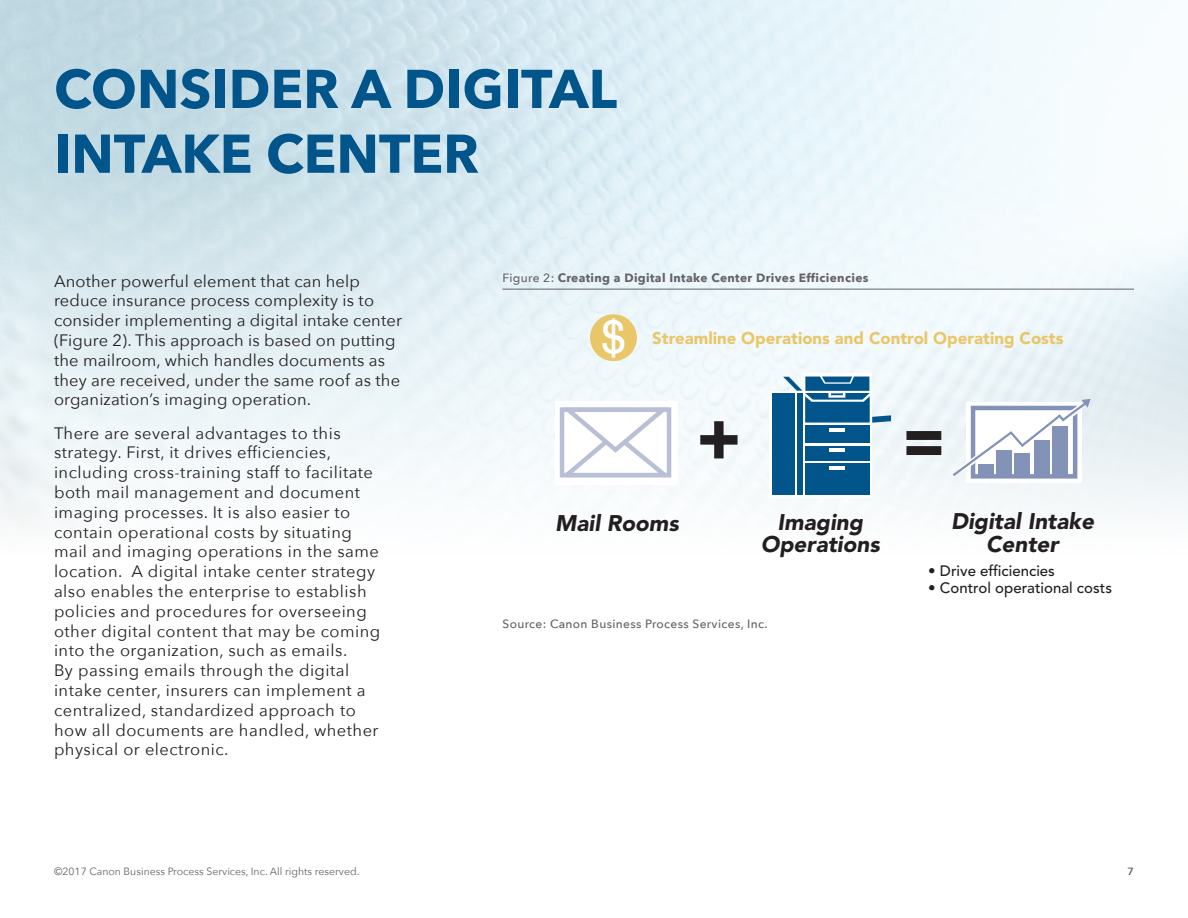
<style>
.page{position:relative;width:1188px;height:918px;background:#fff}
.page>*{position:absolute;margin:0;border:0;box-sizing:border-box;transform-origin:0 0}
.t1{font:74.25px "Arial Rounded MT Bold";color:#231f20}
.t2{font:69.6px "Arial Rounded MT Bold";color:#231f20}
.t3{font:700 54px/64.8px "Avenir Next";color:#01558a}
.t4{font:49.05px "Rockwell";color:#fff;scale:.95 1}
.t5{font:italic 900 22.5px/22.5px "Avenir LT Std";color:#231f20;text-align:center}
.t6{font:900 16.8px "Avenir LT Std";color:#e9c667}
.t7{font:16.5px/19.8px "Avenir Next";letter-spacing:.03em;color:#231f20}
.t8{font:16.5px/19.8px "Avenir Next";letter-spacing:.01em;color:#231f20}
.t9{font:500 15px "Avenir LT Pro";color:#231f20}
.t10{font:700 12px "Avenir Next";letter-spacing:.03em;color:#636366}
.t11{font:500 12px "Avenir Next";letter-spacing:.03em;color:#636366}
.t12{font:10.5px "Avenir Next";color:#636366}
.t13{font:600 10.5px "Avenir Next";color:#636366}
.s1{font-weight:500}
</style>
<div class="page">
<hr style="left:502px;top:289px;width:632px;height:1px;background:#636366">
<div style="left:971px;top:406px;width:106px;height:73px;border:4px solid #8293b7"></div>
<div style="left:978px;top:464px;width:15px;height:14px;background:#8293b7"></div>
<div style="left:996px;top:450px;width:15px;height:28px;background:#8293b7"></div>
<div style="left:1015px;top:453px;width:15px;height:25px;background:#8293b7"></div>
<div style="left:1034px;top:440px;width:15px;height:38px;background:#8293b7"></div>
<svg style="left:953px;top:399px;width:138px;height:77px"></svg>
<svg style="left:559px;top:407px;width:113px;height:71px"></svg>
<div style="left:805px;top:425px;width:65px;height:18px;background:#01558a"></div>
<div style="left:805px;top:446px;width:65px;height:15px;background:#01558a"></div>
<div style="left:805px;top:464px;width:65px;height:31px;background:#01558a"></div>
<div style="left:772px;top:393px;width:23px;height:102px;background:#01558a"></div>
<div style="left:797px;top:393px;width:6px;height:102px;background:#01558a"></div>
<hr style="left:830px;top:428px;width:15px;height:3px;background:#fff">
<hr style="left:830px;top:449px;width:15px;height:3px;background:#fff">
<hr style="left:830px;top:466px;width:15px;height:4px;background:#fff">
<svg style="left:783px;top:377px;width:108px;height:46px"></svg>
<div style="left:590px;top:314px;width:47px;height:47px;background:#e9c667;border-radius:50%"></div>
<h3 class="t3" style="left:54px;top:56px;width:564px">CONSIDER A DIGITAL<br>INTAKE CENTER</h3>
<p class="t8" style="left:54px;top:271px;width:350px">Another powerful element that can help reduce insurance process complexity is to consider implementing a digital intake center (Figure 2). This approach is based on putting the mailroom, which handles documents as they are received, under the same roof as the organization’s imaging operation.</p>
<p class="t7" style="left:54px;top:423px;width:328px">There are several advantages to this strategy. First, it drives efficiencies, including cross-training staff to facilitate both mail management and document imaging processes. It is also easier to contain operational costs by situating mail and imaging operations in the same location. A digital intake center strategy also enables the enterprise to establish policies and procedures for overseeing other digital content that may be coming into the organization, such as emails.<br>By passing emails through the digital intake center, insurers can implement a centralized, standardized approach to how all documents are handled, whether physical or electronic.</p>
<p class="t10" style="left:502px;top:270px;width:368px"><span class="s1">Figure 2:</span> Creating a Digital Intake Center Drives Efficiencies</p>
<h3 class="t4" style="left:601px;top:308px;width:28px">$</h3>
<p class="t6" style="left:652px;top:328px;width:413px">Streamline Operations and Control Operating Costs</p>
<h1 class="t1" style="left:697px;top:396px;width:45px">+</h1>
<h2 class="t2" style="left:904px;top:402px;width:42px">=</h2>
<h3 class="t5" style="left:555px;top:512px;width:125px">Mail Rooms</h3>
<h3 class="t5" style="left:761px;top:511px;width:121px">Imaging<br>Operations</h3>
<h3 class="t5" style="left:951px;top:511px;width:144px">Digital Intake<br>Center</h3>
<p class="t9" style="left:928px;top:562px;width:128px">• Drive efficiencies</p>
<p class="t9" style="left:928px;top:578px;width:185px">• Control operational costs</p>
<p class="t11" style="left:502px;top:616px;width:267px">Source: Canon Business Process Services, Inc.</p>
<p class="t12" style="left:54px;top:865px;width:307px">©2017 Canon Business Process Services, Inc. All rights reserved.</p>
<p class="t13" style="left:1128px;top:864px;width:8px">7</p>
</div>
